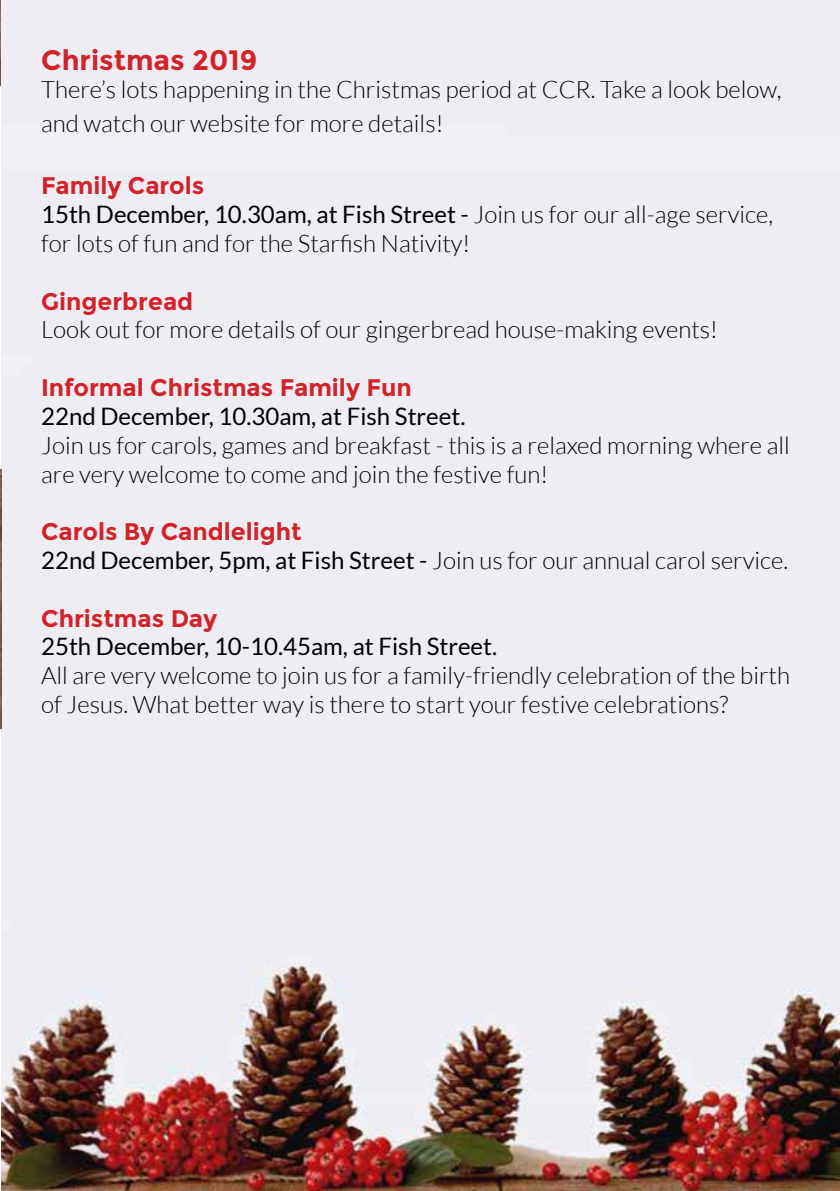
<style>
.page{position:relative;width:840px;height:1191px;background:#fff}
.page>*{position:absolute;margin:0;border:0;box-sizing:border-box;transform-origin:0 0}
.t1{font:700 28px "Montserrat";color:#d2232a}
.t2{font:300 24px/28.8px "Lato";color:#000}
.t3{font:700 24px "Montserrat";color:#d2232a}
.t4{font:24px "Lato";color:#000}
.s1{font-weight:400}
</style>
<div class="page">
<img style="left:1px;top:0;width:838px;height:1191px">
<img style="left:0;top:469px;width:1px;height:259px">
<p class="t1" style="left:41px;top:43px;width:218px">Christmas 2019</p>
<p class="t2" style="left:41px;top:73px;width:741px;line-height:33.6px">There’s lots happening in the Christmas period at CCR. Take a look below, and watch our website for more details!</p>
<p class="t3" style="left:41px;top:172px;width:165px">Family Carols</p>
<p class="t2" style="left:41px;top:200px;width:733px"><span class="s1">15th December, 10.30am, at Fish Street -</span> Join us for our all-age service, for lots of fun and for the Starfish Nativity!</p>
<p class="t3" style="left:41px;top:287px;width:153px">Gingerbread</p>
<p class="t2" style="left:41px;top:315px;width:678px">Look out for more details of our gingerbread house-making events!</p>
<p class="t3" style="left:41px;top:373px;width:372px">Informal Christmas Family Fun</p>
<p class="t4" style="left:41px;top:403px;width:425px">22nd December, 10.30am, at Fish Street.</p>
<p class="t2" style="left:41px;top:431px;width:749px">Join us for carols, games and breakfast - this is a relaxed morning where all are very welcome to come and join the festive fun!</p>
<p class="t3" style="left:41px;top:517px;width:262px">Carols By Candlelight</p>
<p class="t2" style="left:41px;top:546px;width:748px"><span class="s1">22nd December, 5pm, at Fish Street -</span> Join us for our annual carol service.</p>
<p class="t3" style="left:41px;top:604px;width:177px">Christmas Day</p>
<p class="t4" style="left:41px;top:633px;width:457px">25th December, 10-10.45am, at Fish Street.</p>
<p class="t2" style="left:41px;top:661px;width:750px">All are very welcome to join us for a family-friendly celebration of the birth of Jesus. What better way is there to start your festive celebrations?</p>
</div>
